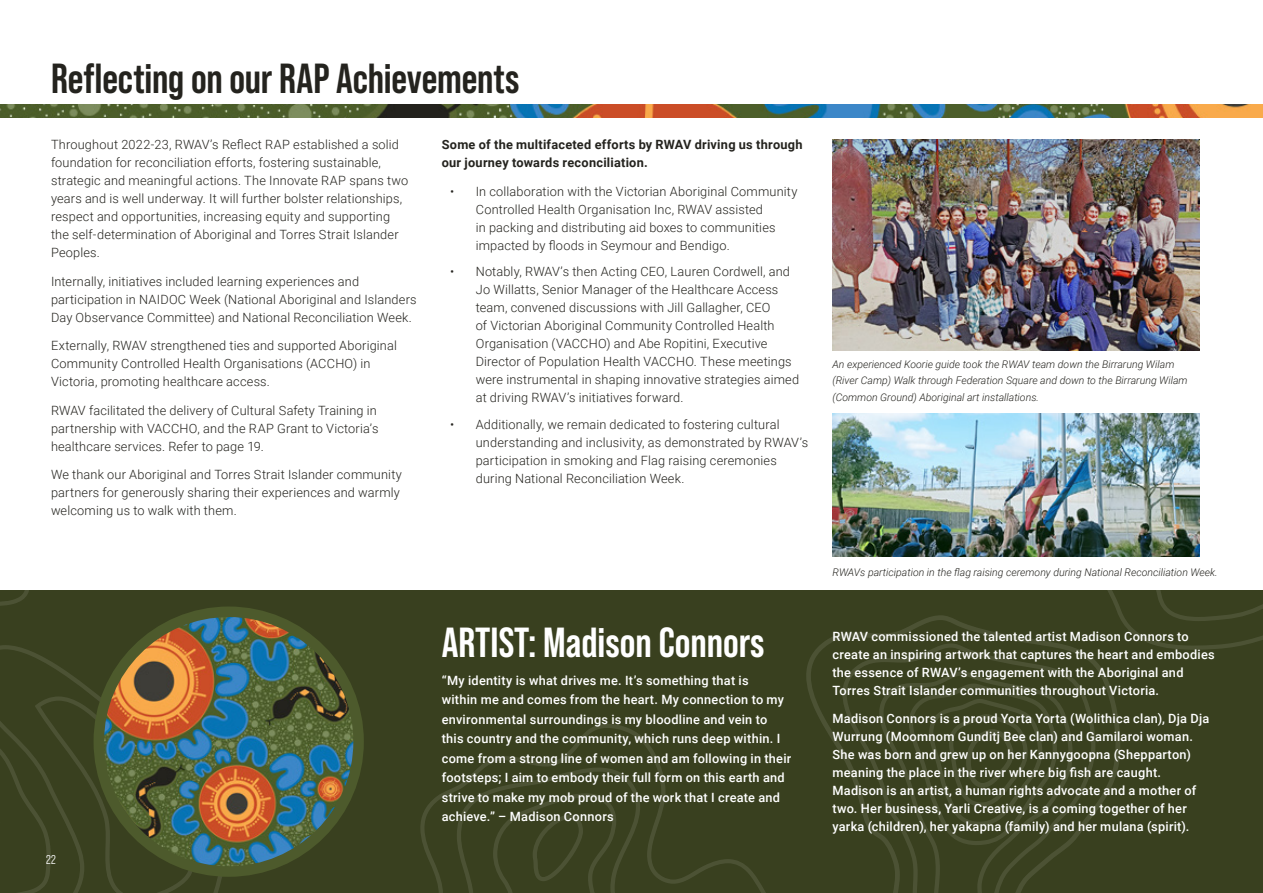
<style>
.page{position:relative;width:1263px;height:893px;background:#fff}
.page>*{position:absolute;margin:0;border:0;box-sizing:border-box;transform-origin:0 0}
.t1{font:700 42px "Bebas Neue Pro";letter-spacing:-.005em;color:#24231e}
.t2{font:700 42px "Bebas Neue Pro";color:#fff}
.t3{font:300 12.75px/18px "Roboto";letter-spacing:.01em;color:#24231e}
.t4{font:500 12.75px/18px "Roboto";letter-spacing:.02em;color:#fff}
.t5{font:700 12.75px/18px "Roboto";letter-spacing:.02em;color:#24231e}
.t6{font:12.75px "Bebas Neue Pro Middle";color:#fff}
.t7{font:italic 300 10.5px/16.5px "Roboto";color:#24231e}
</style>
<div class="page">
<div style="left:0;top:590px;width:1263px;height:303px;background:#39401f"></div>
<img style="left:0;top:105px;width:1263px;height:13px">
<svg style="left:807px;top:615px;width:293px;height:51px"></svg>
<svg style="left:0;top:645px;width:142px;height:21px"></svg>
<svg style="left:842px;top:643px;width:253px;height:23px"></svg>
<svg style="left:0;top:590px;width:29px;height:16px"></svg>
<svg style="left:1092px;top:590px;width:171px;height:60px"></svg>
<svg style="left:0;top:666px;width:1120px;height:227px"></svg>
<img style="left:832px;top:140px;width:367px;height:210px">
<img style="left:832px;top:413px;width:367px;height:144px">
<img style="left:99px;top:612px;width:260px;height:259px;border-radius:130px">
<div style="left:94px;top:606px;width:270px;height:271px;border:10px solid #4d5a2c;border-radius:50%"></div>
<h1 class="t1" style="left:51px;top:54px;width:470px">Reflecting on our RAP Achievements</h1>
<p class="t3" style="left:51px;top:135px;width:359px">Throughout 2022-23, RWAV’s Reflect RAP established a solid foundation for reconciliation efforts, fostering sustainable, strategic and meaningful actions. The Innovate RAP spans two years and is well underway. It will further bolster relationships, respect and opportunities, increasing equity and supporting the self-determination of Aboriginal and Torres Strait Islander Peoples.</p>
<p class="t3" style="left:51px;top:272px;width:367px">Internally, initiatives included learning experiences and participation in NAIDOC Week (National Aboriginal and Islanders<br>Day Observance Committee) and National Reconciliation Week.</p>
<p class="t3" style="left:51px;top:336px;width:347px">Externally, RWAV strengthened ties and supported Aboriginal<br>Community Controlled Health Organisations (ACCHO) in<br>Victoria, promoting healthcare access.</p>
<p class="t3" style="left:51px;top:401px;width:329px">RWAV facilitated the delivery of Cultural Safety Training in partnership with VACCHO, and the RAP Grant to Victoria’s healthcare services. Refer to page 19.</p>
<p class="t3" style="left:51px;top:465px;width:352px">We thank our Aboriginal and Torres Strait Islander community partners for generously sharing their experiences and warmly welcoming us to walk with them.</p>
<p class="t5" style="left:442px;top:135px;width:362px">Some of the multifaceted efforts by RWAV driving us through our journey towards reconciliation.</p>
<p class="t3" style="left:476px;top:182px;width:323px;text-indent:-26px">• In collaboration with the Victorian Aboriginal Community Controlled Health Organisation Inc, RWAV assisted<br>in packing and distributing aid boxes to communities impacted by floods in Seymour and Bendigo.</p>
<p class="t3" style="left:476px;top:262px;width:325px;text-indent:-26px">• Notably, RWAV’s then Acting CEO, Lauren Cordwell, and Jo Willatts, Senior Manager of the Healthcare Access team, convened discussions with Jill Gallagher, CEO<br>of Victorian Aboriginal Community Controlled Health Organisation (VACCHO) and Abe Ropitini, Executive Director of Population Health VACCHO. These meetings were instrumental in shaping innovative strategies aimed at driving RWAV’s initiatives forward.</p>
<p class="t3" style="left:476px;top:415px;width:334px;text-indent:-26px">• Additionally, we remain dedicated to fostering cultural understanding and inclusivity, as demonstrated by RWAV’s participation in smoking and Flag raising ceremonies during National Reconciliation Week.</p>
<p class="t6" style="left:46px;top:853px;width:11px">22</p>
<h1 class="t2" style="left:442px;top:618px;width:324px">ARTIST: Madison Connors</h1>
<p class="t4" style="left:442px;top:670px;width:351px;line-height:19.5px">“My identity is what drives me. It’s something that is<br>within me and comes from the heart. My connection to my environmental surroundings is my bloodline and vein to this country and the community, which runs deep within. I come from a strong line of women and am following in their footsteps; I aim to embody their full form on this earth and strive to make my mob proud of the work that I create and achieve.” – Madison Connors</p>
<p class="t7" style="left:832px;top:355px;width:357px">An experienced Koorie guide took the RWAV team down the Birrarung Wilam (River Camp) Walk through Federation Square and down to the Birrarung Wilam (Common Ground) Aboriginal art installations.</p>
<p class="t7" style="left:832px;top:563px;width:387px">RWAVs participation in the flag raising ceremony during National Reconciliation Week.</p>
<p class="t4" style="left:832px;top:627px;width:384px">RWAV commissioned the talented artist Madison Connors to create an inspiring artwork that captures the heart and embodies the essence of RWAV’s engagement with the Aboriginal and Torres Strait Islander communities throughout Victoria.</p>
<p class="t4" style="left:832px;top:709px;width:378px">Madison Connors is a proud Yorta Yorta (Wolithica clan), Dja Dja Wurrung (Moomnom Gunditj Bee clan) and Gamilaroi woman.<br>She was born and grew up on her Kannygoopna (Shepparton) meaning the place in the river where big fish are caught.<br>Madison is an artist, a human rights advocate and a mother of two. Her business, Yarli Creative, is a coming together of her yarka (children), her yakapna (family) and her mulana (spirit).</p>
</div>
